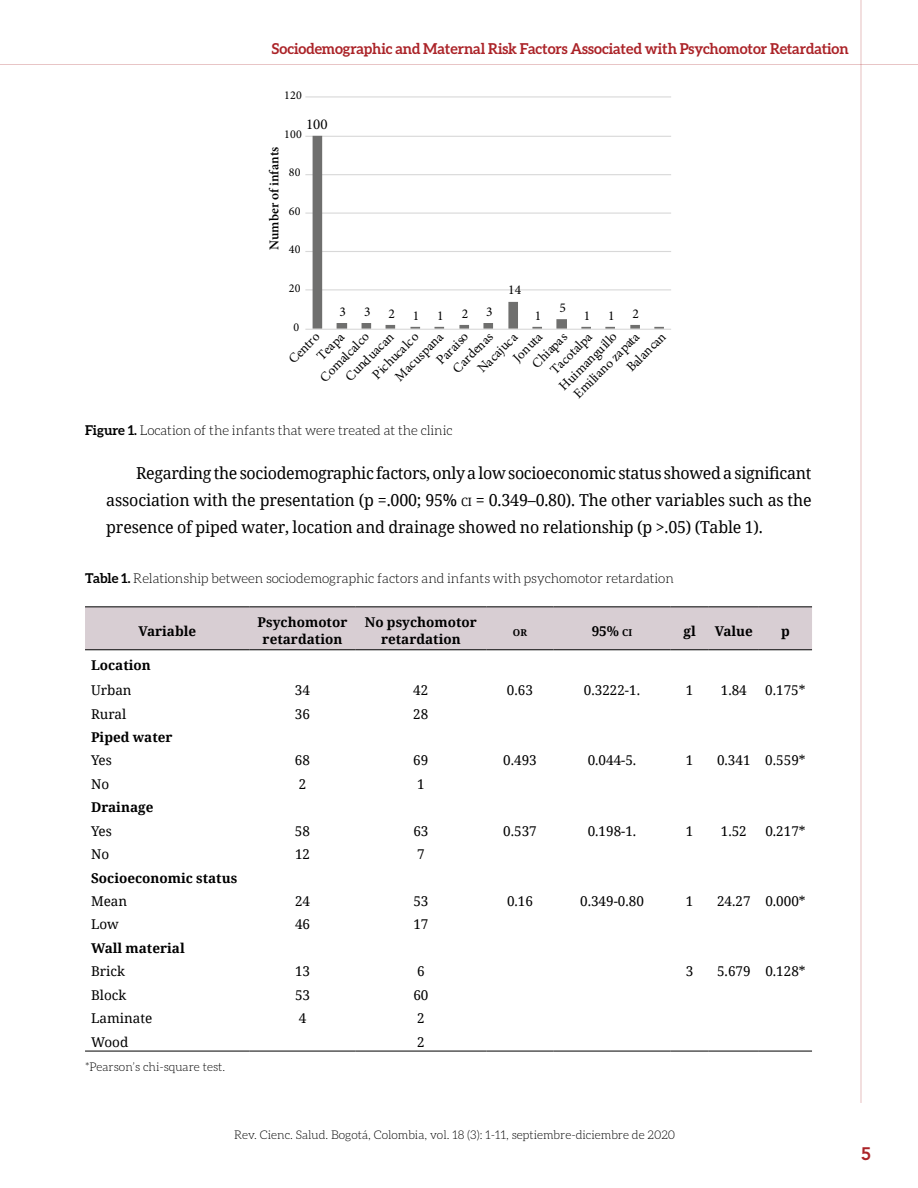
<style>
.page{position:relative;width:918px;height:1188px;background:#fff}
.page>*{position:absolute;margin:0;border:0;box-sizing:border-box;transform-origin:0 0}
.t1{font:800 18px "Avenir LT Std";color:#ab2328}
.t2{font:16.5px/27px "Noto Serif";letter-spacing:-.01em;color:#000;text-align:justify}
.t3{font:700 15px "Aleo";letter-spacing:-.01em;color:#ab2328}
.t4{font:15px "Minion Pro";color:#000}
.t5{font:13.5px "Noto Serif";color:#000}
.t6{font:13.5px/18.6px "Minion Pro";color:#000}
.t7{font:300 13.5px "Aleo";letter-spacing:-.005em;color:#000}
.t8{font:700 13.5px/16.5px "Noto Serif";color:#000;text-align:center}
.t9{font:600 13.5px "Minion Pro";color:#000}
.t10{font:300 12px "Aleo";color:#000}
.t11{font:12px "Minion Pro";letter-spacing:.02em;color:#000}
.t12{font:700 9.45px "Noto Serif";color:#000}
.s1{font-weight:700}
.s2{font-size:11.55px}
.s3{font-size:9.45px}
</style>
<div class="page">
<hr style="left:0;top:64px;width:918px;height:1px;background:#ab2328">
<hr style="left:861px;top:0;width:1px;height:1103px;background:#ab2328">
<hr style="left:305px;top:289px;width:366px;height:1px;background:#d8d8d8">
<hr style="left:305px;top:251px;width:366px;height:1px;background:#d8d8d8">
<hr style="left:305px;top:213px;width:366px;height:1px;background:#d8d8d8">
<hr style="left:305px;top:174px;width:366px;height:1px;background:#d8d8d8">
<hr style="left:305px;top:136px;width:366px;height:1px;background:#d8d8d8">
<hr style="left:305px;top:96px;width:366px;height:1px;background:#d8d8d8">
<svg style="left:313px;top:136px;width:351px;height:193px"></svg>
<hr style="left:305px;top:329px;width:366px;height:1px;background:#d8d8d8">
<div style="left:85px;top:607px;width:727px;height:42px;background:#d8ced3"></div>
<hr style="left:85px;top:606px;width:165px;height:1px;background:#000">
<hr style="left:250px;top:606px;width:105px;height:1px;background:#000">
<hr style="left:355px;top:606px;width:131px;height:1px;background:#000">
<hr style="left:486px;top:606px;width:68px;height:1px;background:#000">
<hr style="left:554px;top:606px;width:116px;height:1px;background:#000">
<hr style="left:670px;top:606px;width:39px;height:1px;background:#000">
<hr style="left:709px;top:606px;width:50px;height:1px;background:#000">
<hr style="left:759px;top:606px;width:53px;height:1px;background:#000">
<hr style="left:85px;top:649px;width:165px;height:1px;background:#000">
<hr style="left:250px;top:649px;width:105px;height:1px;background:#000">
<hr style="left:355px;top:649px;width:131px;height:1px;background:#000">
<hr style="left:486px;top:649px;width:68px;height:1px;background:#000">
<hr style="left:554px;top:649px;width:116px;height:1px;background:#000">
<hr style="left:670px;top:649px;width:39px;height:1px;background:#000">
<hr style="left:709px;top:649px;width:50px;height:1px;background:#000">
<hr style="left:759px;top:649px;width:53px;height:1px;background:#000">
<hr style="left:85px;top:1051px;width:165px;height:1px;background:#000">
<hr style="left:250px;top:1051px;width:105px;height:1px;background:#000">
<hr style="left:355px;top:1051px;width:131px;height:1px;background:#000">
<hr style="left:486px;top:1051px;width:68px;height:1px;background:#000">
<hr style="left:554px;top:1051px;width:116px;height:1px;background:#000">
<hr style="left:670px;top:1051px;width:39px;height:1px;background:#000">
<hr style="left:709px;top:1051px;width:50px;height:1px;background:#000">
<hr style="left:759px;top:1051px;width:53px;height:1px;background:#000">
<p class="t3" style="left:272px;top:40px;width:578px">Sociodemographic and Maternal Risk Factors Associated with Psychomotor Retardation</p>
<p class="t11" style="left:284px;top:87px;width:19px">120</p>
<p class="t4" style="left:306px;top:114px;width:23px">100</p>
<p class="t11" style="left:284px;top:126px;width:19px">100</p>
<p class="t9" style="left:265px;top:250px;width:105px;rotate:-90deg">Number of infants</p>
<p class="t11" style="left:289px;top:164px;width:13px">80</p>
<p class="t11" style="left:289px;top:203px;width:13px">60</p>
<p class="t11" style="left:289px;top:241px;width:13px">40</p>
<p class="t11" style="left:289px;top:280px;width:13px">20</p>
<p class="t11" style="left:294px;top:319px;width:7px">0</p>
<p class="t6" style="left:340px;top:303px;width:8px">3</p>
<p class="t6" style="left:364px;top:303px;width:8px">3</p>
<p class="t6" style="left:388px;top:305px;width:8px">2</p>
<p class="t6" style="left:413px;top:307px;width:8px">1</p>
<p class="t6" style="left:437px;top:307px;width:8px">1</p>
<p class="t6" style="left:462px;top:305px;width:8px">2</p>
<p class="t6" style="left:486px;top:303px;width:8px">3</p>
<p class="t6" style="left:508px;top:281px;width:14px">14</p>
<p class="t6" style="left:535px;top:307px;width:8px">1</p>
<p class="t6" style="left:559px;top:299px;width:8px">5</p>
<p class="t6" style="left:584px;top:307px;width:8px">1</p>
<p class="t6" style="left:608px;top:307px;width:8px">1</p>
<p class="t6" style="left:633px;top:305px;width:8px">2</p>
<p class="t6" style="left:473px;top:364px;width:52px;rotate:-45deg">Nacajuca</p>
<p class="t6" style="left:391px;top:372px;width:64px;rotate:-45deg">Macuspana</p>
<p class="t6" style="left:509px;top:353px;width:37px;rotate:-45deg">Jonuta</p>
<p class="t6" style="left:546px;top:366px;width:55px;rotate:-45deg">Tacotalpa</p>
<p class="t6" style="left:609px;top:350px;width:51px;text-indent:-56px;rotate:-45deg">Emiliano zapata<br>Balancan</p>
<p class="t6" style="left:312px;top:351px;width:34px;rotate:-45deg">Teapa</p>
<p class="t6" style="left:341px;top:372px;width:64px;rotate:-45deg">Cunduacan</p>
<p class="t6" style="left:448px;top:364px;width:52px;rotate:-45deg">Cardenas</p>
<p class="t6" style="left:527px;top:359px;width:46px;rotate:-45deg">Chiapas</p>
<p class="t6" style="left:368px;top:370px;width:61px;rotate:-45deg">Pichucalco</p>
<p class="t6" style="left:432px;top:356px;width:41px;rotate:-45deg">Paraiso</p>
<p class="t6" style="left:555px;top:382px;width:77px;rotate:-45deg">Huimanguillo</p>
<p class="t6" style="left:284px;top:355px;width:39px;rotate:-45deg">Centro</p>
<p class="t6" style="left:316px;top:373px;width:65px;rotate:-45deg">Comalcalco</p>
<p class="t7" style="left:85px;top:423px;width:369px"><span class="s1">Figure 1.</span> Location of the infants that were treated at the clinic</p>
<p class="t2" style="left:106px;top:459px;width:707px;text-indent:30px">Regarding the sociodemographic factors, only a low socioeconomic status showed a significant association with the presentation (p =.000; 95% <span class="s2">ci</span> = 0.349–0.80). The other variables such as the presence of piped water, location and drainage showed no relationship (p &gt;.05) (Table 1).</p>
<p class="t7" style="left:85px;top:571px;width:590px"><span class="s1">Table 1.</span> Relationship between sociodemographic factors and infants with psychomotor retardation</p>
<p class="t8" style="left:138px;top:622px;width:59px">Variable</p>
<p class="t8" style="left:258px;top:614px;width:91px">Psychomotor retardation</p>
<p class="t8" style="left:365px;top:614px;width:113px">No psychomotor retardation</p>
<p class="t12" style="left:513px;top:625px;width:16px">OR</p>
<p class="t8" style="left:592px;top:622px;width:42px">95% <span class="s3">CI</span></p>
<p class="t8" style="left:683px;top:622px;width:14px">gl</p>
<p class="t8" style="left:715px;top:622px;width:40px">Value</p>
<p class="t8" style="left:781px;top:622px;width:10px">p</p>
<p class="t8" style="left:91px;top:657px;width:61px">Location</p>
<p class="t5" style="left:91px;top:681px;width:42px">Urban</p>
<p class="t5" style="left:295px;top:681px;width:17px">34</p>
<p class="t5" style="left:413px;top:681px;width:17px">42</p>
<p class="t5" style="left:507px;top:681px;width:28px">0.63</p>
<p class="t5" style="left:584px;top:681px;width:58px">0.3222-1.</p>
<p class="t5" style="left:686px;top:681px;width:9px">1</p>
<p class="t5" style="left:721px;top:681px;width:28px">1.84</p>
<p class="t5" style="left:765px;top:681px;width:42px">0.175*</p>
<p class="t5" style="left:91px;top:704px;width:37px">Rural</p>
<p class="t5" style="left:295px;top:704px;width:17px">36</p>
<p class="t5" style="left:413px;top:704px;width:17px">28</p>
<p class="t8" style="left:91px;top:728px;width:83px">Piped water</p>
<p class="t5" style="left:91px;top:751px;width:22px">Yes</p>
<p class="t5" style="left:295px;top:751px;width:17px">68</p>
<p class="t5" style="left:413px;top:751px;width:17px">69</p>
<p class="t5" style="left:503px;top:751px;width:35px">0.493</p>
<p class="t5" style="left:588px;top:751px;width:50px">0.044-5.</p>
<p class="t5" style="left:686px;top:751px;width:9px">1</p>
<p class="t5" style="left:717px;top:751px;width:90px">0.341 0.559*</p>
<p class="t5" style="left:91px;top:775px;width:20px">No</p>
<p class="t5" style="left:299px;top:775px;width:9px">2</p>
<p class="t5" style="left:417px;top:775px;width:9px">1</p>
<p class="t8" style="left:91px;top:799px;width:64px">Drainage</p>
<p class="t5" style="left:91px;top:822px;width:22px">Yes</p>
<p class="t5" style="left:295px;top:822px;width:17px">58</p>
<p class="t5" style="left:413px;top:822px;width:17px">63</p>
<p class="t5" style="left:503px;top:822px;width:35px">0.537</p>
<p class="t5" style="left:588px;top:822px;width:50px">0.198-1.</p>
<p class="t5" style="left:686px;top:822px;width:9px">1</p>
<p class="t5" style="left:721px;top:822px;width:28px">1.52</p>
<p class="t5" style="left:765px;top:822px;width:42px">0.217*</p>
<p class="t5" style="left:91px;top:845px;width:20px">No</p>
<p class="t5" style="left:295px;top:845px;width:17px">12</p>
<p class="t5" style="left:417px;top:845px;width:9px">7</p>
<p class="t8" style="left:91px;top:869px;width:148px">Socioeconomic status</p>
<p class="t5" style="left:91px;top:892px;width:38px">Mean</p>
<p class="t5" style="left:295px;top:892px;width:17px">24</p>
<p class="t5" style="left:413px;top:892px;width:17px">53</p>
<p class="t5" style="left:507px;top:892px;width:28px">0.16</p>
<p class="t5" style="left:580px;top:892px;width:65px">0.349-0.80</p>
<p class="t5" style="left:686px;top:892px;width:9px">1</p>
<p class="t5" style="left:717px;top:892px;width:90px">24.27 0.000*</p>
<p class="t5" style="left:91px;top:915px;width:29px">Low</p>
<p class="t5" style="left:295px;top:915px;width:17px">46</p>
<p class="t5" style="left:413px;top:915px;width:17px">17</p>
<p class="t8" style="left:91px;top:939px;width:95px">Wall material</p>
<p class="t5" style="left:91px;top:962px;width:36px">Brick</p>
<p class="t5" style="left:295px;top:962px;width:17px">13</p>
<p class="t5" style="left:417px;top:962px;width:9px">6</p>
<p class="t5" style="left:686px;top:962px;width:9px">3</p>
<p class="t5" style="left:717px;top:962px;width:90px">5.679 0.128*</p>
<p class="t5" style="left:91px;top:986px;width:37px">Block</p>
<p class="t5" style="left:295px;top:986px;width:17px">53</p>
<p class="t5" style="left:413px;top:986px;width:17px">60</p>
<p class="t5" style="left:91px;top:1009px;width:63px">Laminate</p>
<p class="t5" style="left:299px;top:1009px;width:9px">4</p>
<p class="t5" style="left:417px;top:1009px;width:9px">2</p>
<p class="t5" style="left:91px;top:1033px;width:39px">Wood</p>
<p class="t5" style="left:417px;top:1033px;width:9px">2</p>
<p class="t10" style="left:85px;top:1060px;width:142px">*Pearson’s chi-square test.</p>
<p class="t10" style="left:234px;top:1128px;width:443px">Rev. Cienc. Salud. Bogotá, Colombia, vol. 18 (3): 1-11, septiembre-diciembre de 2020</p>
<p class="t1" style="left:861px;top:1143px;width:12px">5</p>
</div>
